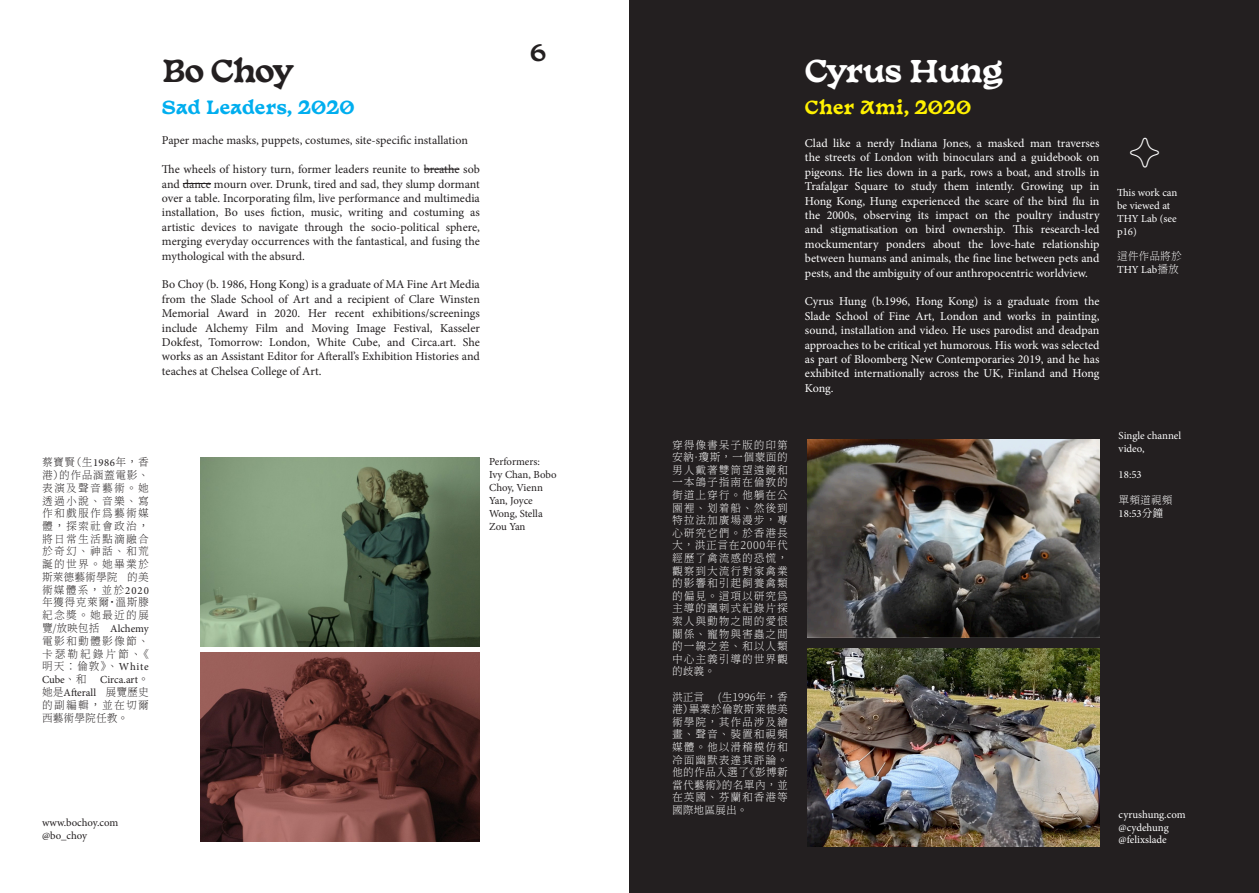
<style>
.page{position:relative;width:1259px;height:893px;background:#fff}
.page>*{position:absolute;margin:0;border:0;box-sizing:border-box;transform-origin:0 0}
.t1{font:700 36px "Basteleur";color:#fff}
.t2{font:700 30px "Basteleur";letter-spacing:-.05em;color:#fff}
.t3{font:700 30px "Basteleur";letter-spacing:-.04em;color:#231f20}
.t4{font:700 22.5px "Basteleur";color:#231f20}
.t5{font:700 18px "Basteleur";color:#00aeef}
.t6{font:700 18px "Basteleur";color:#fff101}
.t7{font:12px/14.4px "Minion Pro";letter-spacing:-.005em;color:#fff;text-align:justify}
.t8{font:12px/14.4px "Minion Pro";color:#231f20;text-align:justify}
.t9{font:10.8px/12.6px "Gen Ryu Min TW EL";letter-spacing:.08em;color:#fff;text-align:justify}
.t10{font:10.8px/12.8px "Gen Ryu Min TW EL";letter-spacing:.105em;color:#231f20;text-align:justify}
.t11{font:10.8px/12.9px "Minion Pro";color:#fff}
.t12{font:10.8px/12.9px "Minion Pro";letter-spacing:-.005em;color:#231f20}
.s1{font-family:"Minion Pro"}
.s2{font-family:"Gen Ryu Min TW R"}
</style>
<div class="page">
<div style="left:629px;top:0;width:630px;height:893px;background:#231f20"></div>
<hr style="left:424px;top:169px;width:35px;height:1px;background:#231f20">
<svg style="left:183px;top:183px;width:28px;height:1px"></svg>
<img style="left:201px;top:458px;width:279px;height:189px">
<img style="left:201px;top:653px;width:279px;height:189px">
<img style="left:807px;top:440px;width:292px;height:198px">
<img style="left:807px;top:648px;width:292px;height:198px">
<p class="t3" style="left:162px;top:46px;width:133px">Bo Choy</p>
<p class="t5" style="left:162px;top:92px;width:194px">Sad Leaders, 2020</p>
<p class="t8" style="left:162px;top:133px;width:308px">Paper mache masks, puppets, costumes, site-specific installation</p>
<p class="t8" style="left:162px;top:162px;width:319px">The wheels of history turn, former leaders reunite to breathe sob and dance mourn over. Drunk, tired and sad, they slump dormant over a table. Incorporating film, live performance and multimedia installation, Bo uses fiction, music, writing and costuming as artistic devices to navigate through the socio-political sphere, merging everyday occurrences with the fantastical, and fusing the mythological with the absurd.</p>
<p class="t8" style="left:162px;top:277px;width:319px">Bo Choy (b. 1986, Hong Kong) is a graduate of MA Fine Art Media from the Slade School of Art and a recipient of Clare Winsten Memorial Award in 2020. Her recent exhibitions/screenings include Alchemy Film and Moving Image Festival, Kasseler Dokfest, Tomorrow: London, White Cube, and Circa.art. She works as an Assistant Editor for Afterall’s Exhibition Histories and teaches at Chelsea College of Art.</p>
<h3 class="t4" style="left:530px;top:33px;width:18px">6</h3>
<p class="t10" style="left:42px;top:456px;width:108px">蔡寶賢（生<span class="s1">1986</span>年<span class="s2">，</span>香港）的作品涵蓋電影、表演及聲音藝術<span class="s2">。</span>她透過小說、音樂、寫作和戲服作為藝術媒體<span class="s2">，</span>探索社會政治<span class="s2">，</span>將日常生活點滴融合於奇幻、神話、和荒誕的世界<span class="s2">。</span>她畢業於斯萊德藝術學院 的美術媒體系<span class="s2">，</span>並於<span class="s1">2020</span>年獲得克萊爾・溫斯滕紀念獎<span class="s2">。</span>她最近的展覽/放映包括 <span class="s1">Alchemy</span>電影和動體影像節、卡瑟勒紀錄片節、《明天：倫敦》、<span class="s1">White Cube</span>、和</p>
<p class="t10" style="left:42px;top:673px;width:108px;text-indent:58px"><span class="s1">Circa.art</span><span class="s2">。</span>她是<span class="s1">Afterall</span> 展覽歷史的副編輯<span class="s2">，</span>並在切爾西藝術學院任教<span class="s2">。</span></p>
<p class="t12" style="left:489px;top:456px;width:52px">Performers:</p>
<p class="t12" style="left:489px;top:469px;width:69px">Ivy Chan, Bobo<br>Choy, Vienn<br>Yan, Joyce<br>Wong, Stella<br>Zou Yan</p>
<p class="t12" style="left:42px;top:816px;width:78px">www.bochoy.com</p>
<p class="t12" style="left:42px;top:829px;width:47px">@bo_choy</p>
<p class="t9" style="left:672px;top:439px;width:117px">穿得像書呆子版的印第安納·瓊斯，一個蒙面的男人戴著雙筒望遠鏡和一本鴿子指南在倫敦的街道上穿行。他躺在公園裡、划着船、然後到特拉法加廣場漫步，專心研究它們。於香港長大，洪正言在2000年代經歷了禽流感的恐慌，觀察到大流行對家禽業的影響和引起飼養禽類的偏見。這項以研究為主導的諷刺式紀錄片探索人與動物之間的愛恨關係、寵物與害蟲之間的一線之差、和以人類中心主義引導的世界觀的歧義。</p>
<p class="t9" style="left:672px;top:691px;width:117px">洪正言 (生1996年，香港）畢業於倫敦斯萊德美術學院，其作品涉及繪畫、聲音、裝置和視頻媒體。他以滑稽模仿和冷面幽默表達其評論。他的作品入選了《彭博新當代藝術》的名單內，並在英國、芬蘭和香港等國際地區展出。</p>
<p class="t2" style="left:805px;top:46px;width:199px">Cyrus Hung</p>
<p class="t6" style="left:805px;top:92px;width:168px">Cher Ami, 2020</p>
<p class="t7" style="left:805px;top:136px;width:296px">Clad like a nerdy Indiana Jones, a masked man traverses the streets of London with binoculars and a guidebook on pigeons. He lies down in a park, rows a boat, and strolls in Trafalgar Square to study them intently. Growing up in Hong Kong, Hung experienced the scare of the bird flu in the 2000s, observing its impact on the poultry industry and stigmatisation on bird ownership. This research-led mockumentary ponders about the love-hate relationship between humans and animals, the fine line between pets and pests, and the ambiguity of our anthropocentric worldview.</p>
<p class="t7" style="left:805px;top:294px;width:296px">Cyrus Hung (b.1996, Hong Kong) is a graduate from the Slade School of Fine Art, London and works in painting, sound, installation and video. He uses parodist and deadpan approaches to be critical yet humorous. His work was selected as part of Bloomberg New Contemporaries 2019, and he has exhibited internationally across the UK, Finland and Hong Kong.</p>
<p class="t1" style="left:1128px;top:123px;width:34px">✧</p>
<p class="t11" style="left:1117px;top:186px;width:62px">This work can be viewed at<br>THY Lab (see p16)</p>
<p class="t9" style="left:1117px;top:250px;width:66px">這件作品將於<br><span class="s1">THY Lab</span>播放</p>
<p class="t11" style="left:1118px;top:430px;width:64px">Single channel video,</p>
<p class="t11" style="left:1118px;top:468px;width:25px">18:53</p>
<p class="t9" style="left:1118px;top:494px;width:55px">單頻道視頻</p>
<p class="t11" style="left:1118px;top:507px;width:46px">18:53<span class="s2">分鐘</span></p>
<p class="t11" style="left:1118px;top:808px;width:68px">cyrushung.com</p>
<p class="t11" style="left:1118px;top:821px;width:52px">@cydehung</p>
<p class="t11" style="left:1118px;top:834px;width:50px">@felixslade</p>
</div>
